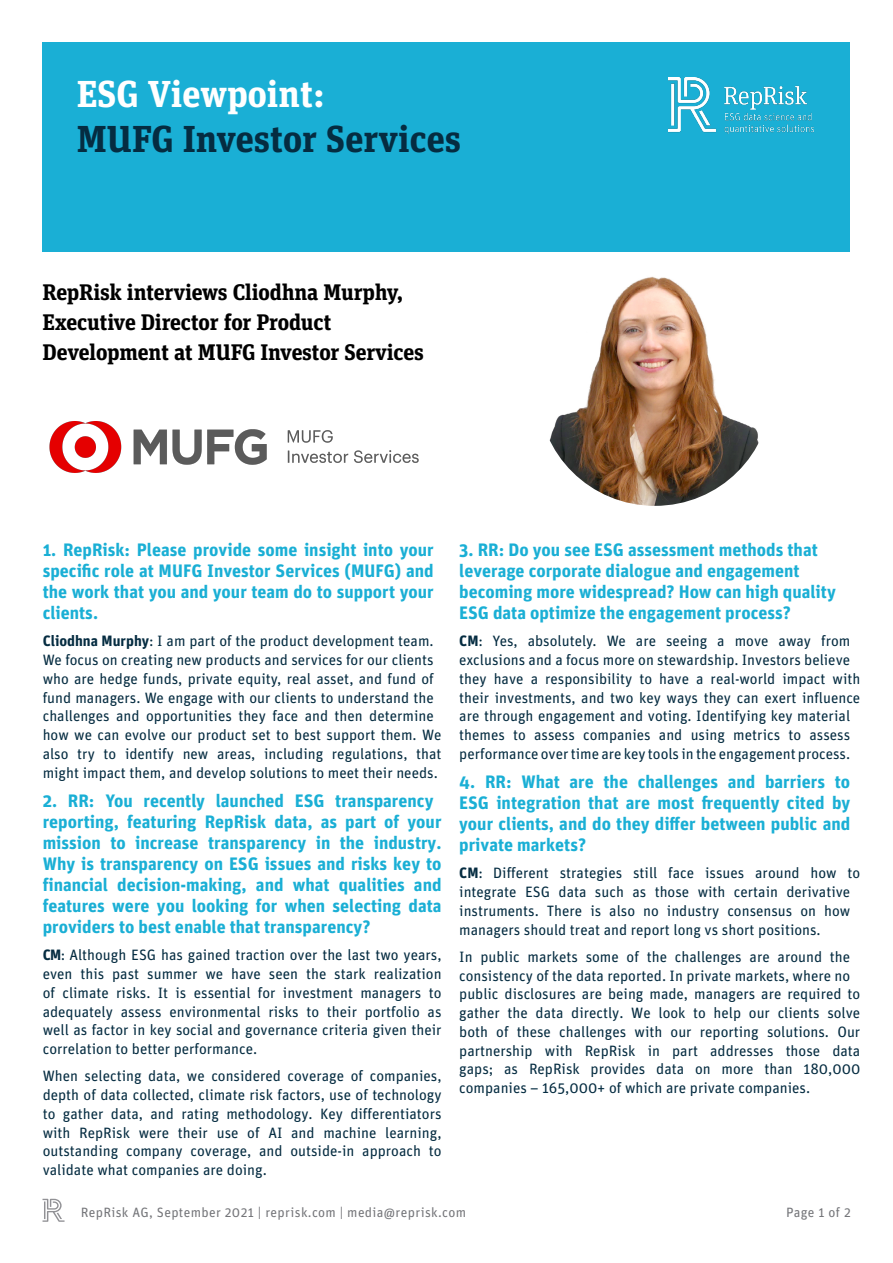
<style>
.page{position:relative;width:893px;height:1263px;background:#fff}
.page>*{position:absolute;margin:0;border:0;box-sizing:border-box;transform-origin:0 0}
.t1{font:700 37.5px "Unit Slab OT";color:#052c41}
.t2{font:700 37.5px "Unit Slab OT";color:#fff}
.t3{font:700 22.5px/30px "Unit Slab OT";letter-spacing:-.01em;color:#000}
.t4{font:700 18px/21px "Unit OT";color:#1aafd5;text-align:justify}
.t5{font:15px/18.8px "Unit OT";color:#052c41}
.t6{font:13.5px "Unit OT";letter-spacing:.025em;color:#75767a}
.s1{font-weight:700}
</style>
<div class="page">
<svg style="left:43px;top:1199px;width:22px;height:23px"></svg>
<div style="left:43px;top:43px;width:807px;height:209px;background:#1aafd5"></div>
<img style="left:668px;top:77px;width:145px;height:56px">
<img style="left:49px;top:421px;width:370px;height:51px">
<img style="left:549px;top:276px;width:210px;height:230px">
<h1 class="t2" style="left:77px;top:70px;width:250px">ESG Viewpoint:</h1>
<h1 class="t1" style="left:77px;top:115px;width:386px">MUFG Investor Services</h1>
<h2 class="t3" style="left:43px;top:277px;width:383px">RepRisk interviews Cliodhna Murphy,<br>Executive Director for Product<br>Development at MUFG Investor Services</h2>
<p class="t4" style="left:43px;top:539px;width:392px">1. RepRisk: Please provide some insight into your specific role at MUFG Investor Services (MUFG) and the work that you and your team do to support your clients.</p>
<p class="t5" style="left:43px;top:631px;width:400px"><span class="s1">Cliodhna Murphy</span>: I am part of the product development team.<br>We focus on creating new products and services for our clients who are hedge funds, private equity, real asset, and fund of fund managers. We engage with our clients to understand the challenges and opportunities they face and then determine how we can evolve our product set to best support them. We also try to identify new areas, including regulations, that might impact them, and develop solutions to meet their needs.</p>
<p class="t4" style="left:43px;top:790px;width:400px;text-align:left">2. RR: You recently launched ESG transparency reporting, featuring RepRisk data, as part of your mission to increase transparency in the industry.<br>Why is transparency on ESG issues and risks key to financial decision-making, and what qualities and features were you looking for when selecting data providers to best enable that transparency?</p>
<p class="t5" style="left:43px;top:945px;width:400px;text-align:justify"><span class="s1">CM</span>: Although ESG has gained traction over the last two years, even this past summer we have seen the stark realization of climate risks. It is essential for investment managers to adequately assess environmental risks to their portfolio as well as factor in key social and governance criteria given their correlation to better performance.</p>
<p class="t5" style="left:43px;top:1066px;width:400px;text-align:justify">When selecting data, we considered coverage of companies, depth of data collected, climate risk factors, use of technology to gather data, and rating methodology. Key differentiators with RepRisk were their use of AI and machine learning, outstanding company coverage, and outside-in approach to validate what companies are doing.</p>
<p class="t4" style="left:459px;top:539px;width:378px;text-align:left">3. RR: Do you see ESG assessment methods that leverage corporate dialogue and engagement becoming more widespread? How can high quality ESG data optimize the engagement process?</p>
<p class="t5" style="left:459px;top:631px;width:403px"><span class="s1">CM</span>: Yes, absolutely. We are seeing a move away from exclusions and a focus more on stewardship. Investors believe they have a responsibility to have a real-world impact with their investments, and two key ways they can exert influence are through engagement and voting. Identifying key material themes to assess companies and using metrics to assess performance over time are key tools in the engagement process.</p>
<p class="t4" style="left:459px;top:771px;width:392px">4. RR: What are the challenges and barriers to ESG integration that are most frequently cited by your clients, and do they differ between public and private markets?</p>
<p class="t5" style="left:459px;top:863px;width:403px"><span class="s1">CM</span>: Different strategies still face issues around how to integrate ESG data such as those with certain derivative instruments. There is also no industry consensus on how managers should treat and report long vs short positions.</p>
<p class="t5" style="left:459px;top:947px;width:403px">In public markets some of the challenges are around the consistency of the data reported. In private markets, where no public disclosures are being made, managers are required to gather the data directly. We look to help our clients solve both of these challenges with our reporting solutions. Our partnership with RepRisk in part addresses those data gaps; as RepRisk provides data on more than 180,000 companies – 165,000+ of which are private companies.</p>
<p class="t6" style="left:81px;top:1203px;width:387px">RepRisk AG, September 2021 | reprisk.com | media@reprisk.com</p>
<p class="t6" style="left:786px;top:1204px;width:66px">Page 1 of 2</p>
</div>
